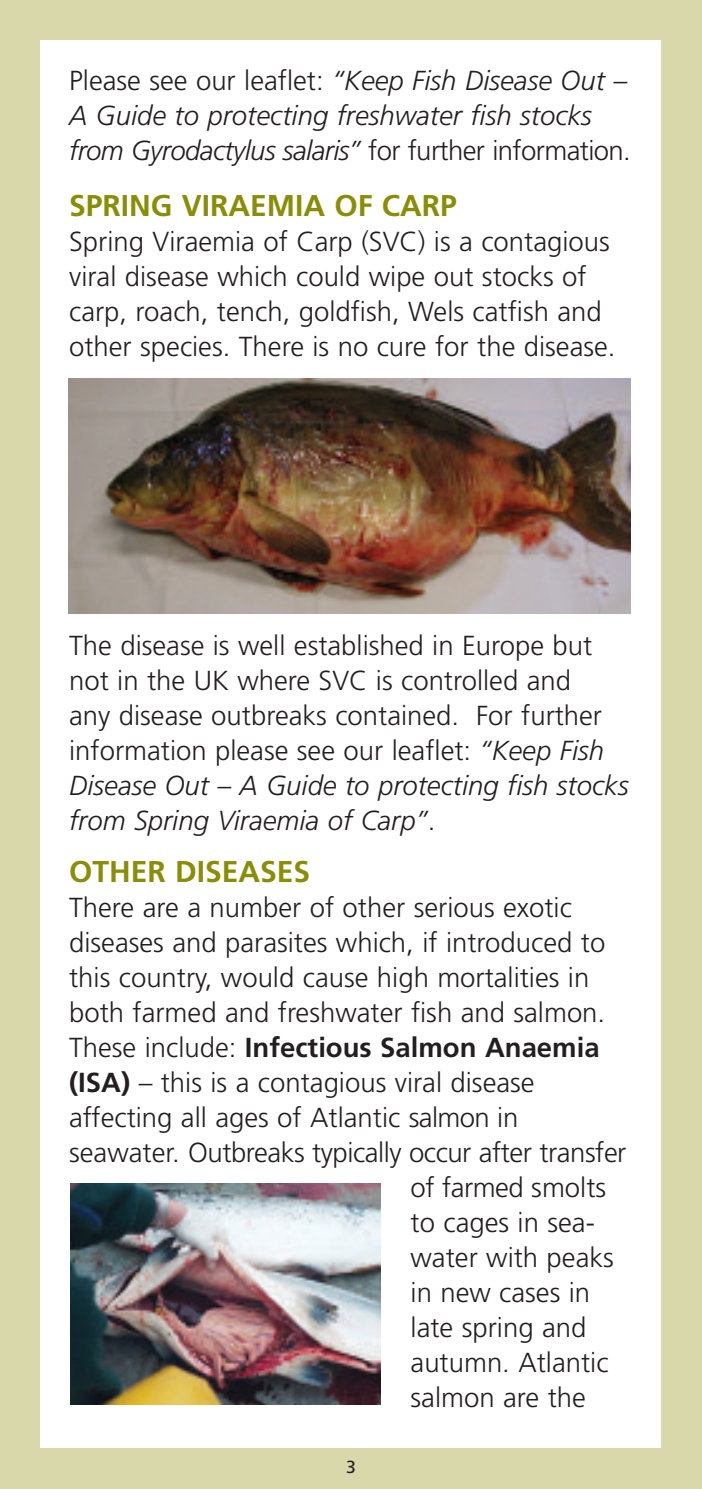
<style>
.page{position:relative;width:702px;height:1489px;background:#fff}
.page>*{position:absolute;margin:0;border:0;box-sizing:border-box;transform-origin:0 0}
.t1{font:700 30px "Frutiger";color:#8a8d06}
.t2{font:300 27.5px/35px "Frutiger";color:#231f20}
.t3{font:italic 300 27.5px/35px "Frutiger";color:#231f20}
.t4{font:700 27.5px "Frutiger";color:#231f20}
.t5{font:17.5px "Frutiger";color:#231f20}
.s1{font-style:normal}
.s2{font-style:italic}
.s3{font-weight:300}
.s4{font-weight:700}
</style>
<div class="page">
<div style="left:0;top:0;width:702px;height:1488px;background:#d8d8ab"></div>
<div style="left:41px;top:41px;width:620px;height:1406px;background:#fff"></div>
<img style="left:69px;top:379px;width:561px;height:234px">
<img style="left:71px;top:1183px;width:309px;height:221px">
<p class="t3" style="left:69px;top:65px;width:563px"><span class="s1">Please see our leaflet:</span> “Keep Fish Disease Out –<br>A Guide to protecting freshwater fish stocks from Gyrodactylus salaris” <span class="s1">for further information.</span></p>
<p class="t1" style="left:69px;top:193px;width:389px">SPRING VIRAEMIA OF CARP</p>
<p class="t2" style="left:69px;top:226px;width:548px">Spring Viraemia of Carp (SVC) is a contagious viral disease which could wipe out stocks of carp, roach, tench, goldfish, Wels catfish and other species. There is no cure for the disease.</p>
<p class="t2" style="left:69px;top:630px;width:561px">The disease is well established in Europe but not in the UK where SVC is controlled and<br>any disease outbreaks contained. For further information please see our leaflet: <span class="s2">“Keep Fish Disease Out – A Guide to protecting fish stocks from Spring Viraemia of Carp”</span>.</p>
<p class="t1" style="left:69px;top:859px;width:242px">OTHER DISEASES</p>
<p class="t2" style="left:69px;top:891px;width:504px">There are a number of other serious exotic</p>
<p class="t2" style="left:69px;top:926px;width:537px">diseases and parasites which, if introduced to</p>
<p class="t2" style="left:69px;top:961px;width:521px">this country, would cause high mortalities in</p>
<p class="t2" style="left:69px;top:996px;width:537px">both farmed and freshwater fish and salmon.</p>
<p class="t4" style="left:69px;top:1036px;width:532px"><span class="s3">These include:</span> Infectious Salmon Anaemia</p>
<p class="t2" style="left:69px;top:1066px;width:467px"><span class="s4">(ISA)</span> – this is a contagious viral disease</p>
<p class="t2" style="left:69px;top:1101px;width:451px">affecting all ages of Atlantic salmon in</p>
<p class="t2" style="left:69px;top:1136px;width:558px">seawater. Outbreaks typically occur after transfer</p>
<p class="t2" style="left:410px;top:1171px;width:197px">of farmed smolts</p>
<p class="t2" style="left:410px;top:1206px;width:186px">to cages in sea-</p>
<p class="t2" style="left:410px;top:1241px;width:205px">water with peaks</p>
<p class="t2" style="left:410px;top:1276px;width:181px">in new cases in</p>
<p class="t2" style="left:410px;top:1311px;width:177px">late spring and</p>
<p class="t2" style="left:410px;top:1346px;width:199px">autumn. Atlantic</p>
<p class="t2" style="left:410px;top:1381px;width:177px">salmon are the</p>
<p class="t5" style="left:346px;top:1459px;width:11px">3</p>
</div>
